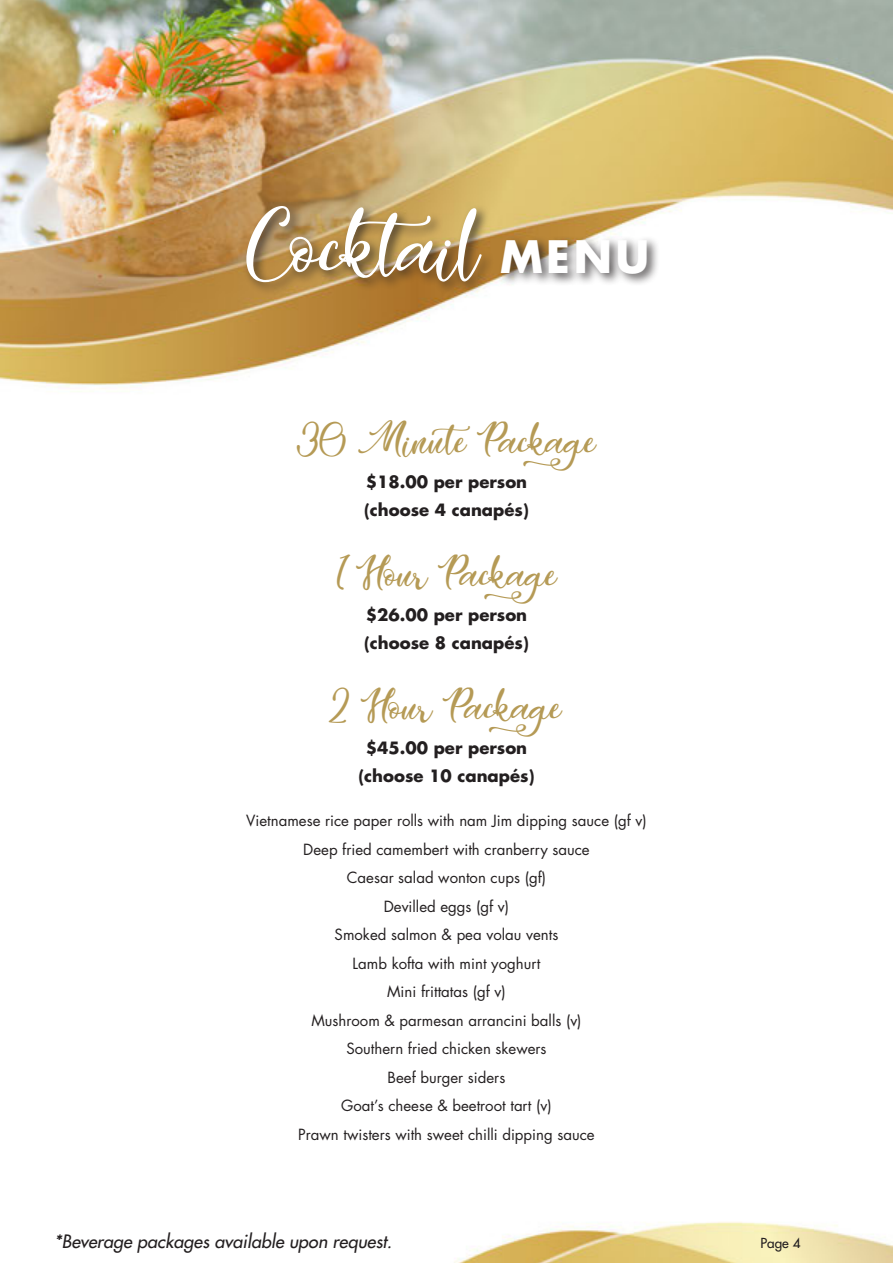
<style>
.page{position:relative;width:893px;height:1263px;background:#fff}
.page>*{position:absolute;margin:0;border:0;box-sizing:border-box;transform-origin:0 0}
.t1{font:88.5px "Easy November";color:#fff}
.t2{font:42px "Easy November";color:#b59a55}
.t3{font:italic 500 18px "Futura Std";color:#231f20}
.t4{font:700 16.5px "Futura Std";color:#231f20}
.t5{font:15px "Futura Std";color:#231f20}
.t6{font:500 13.5px "Futura Std";color:#231f20}
.s1{font-family:"Futura Std";font-weight:700;font-size:43.5px}
</style>
<div class="page">
<img style="left:0;top:0;width:893px;height:1263px">
<div style="left:242px;top:202px;width:418px;height:93px;background:#231f20;opacity:.75"></div>
<p class="t1" style="left:244px;top:192px;width:407px">Cocktail <span class="s1">MENU</span></p>
<p class="t2" style="left:297px;top:414px;width:332px">30 Minute Package</p>
<p class="t4" style="left:366px;top:470px;width:163px">$18.00 per person</p>
<p class="t4" style="left:364px;top:499px;width:166px">(choose 4 canapés)</p>
<p class="t2" style="left:336px;top:547px;width:254px">1 Hour Package</p>
<p class="t4" style="left:366px;top:604px;width:163px">$26.00 per person</p>
<p class="t4" style="left:364px;top:632px;width:166px">(choose 8 canapés)</p>
<p class="t2" style="left:331px;top:681px;width:264px">2 Hour Package</p>
<p class="t4" style="left:366px;top:737px;width:163px">$45.00 per person</p>
<p class="t4" style="left:358px;top:765px;width:177px">(choose 10 canapés)</p>
<p class="t5" style="left:246px;top:811px;width:402px">Vietnamese rice paper rolls with nam Jim dipping sauce (gf v)</p>
<p class="t5" style="left:303px;top:840px;width:288px">Deep fried camembert with cranberry sauce</p>
<p class="t5" style="left:347px;top:868px;width:201px">Caesar salad wonton cups (gf)</p>
<p class="t5" style="left:384px;top:897px;width:127px">Devilled eggs (gf v)</p>
<p class="t5" style="left:335px;top:925px;width:225px">Smoked salmon &amp; pea volau vents</p>
<p class="t5" style="left:353px;top:954px;width:189px">Lamb kofta with mint yoghurt</p>
<p class="t5" style="left:387px;top:982px;width:120px">Mini frittatas (gf v)</p>
<p class="t5" style="left:311px;top:1011px;width:272px">Mushroom &amp; parmesan arrancini balls (v)</p>
<p class="t5" style="left:346px;top:1039px;width:202px">Southern fried chicken skewers</p>
<p class="t5" style="left:388px;top:1068px;width:119px">Beef burger siders</p>
<p class="t5" style="left:341px;top:1096px;width:212px">Goat’s cheese &amp; beetroot tart (v)</p>
<p class="t5" style="left:298px;top:1125px;width:298px">Prawn twisters with sweet chilli dipping sauce</p>
<p class="t3" style="left:54px;top:1230px;width:340px">*Beverage packages available upon request.</p>
<p class="t6" style="left:760px;top:1234px;width:41px">Page 4</p>
</div>
